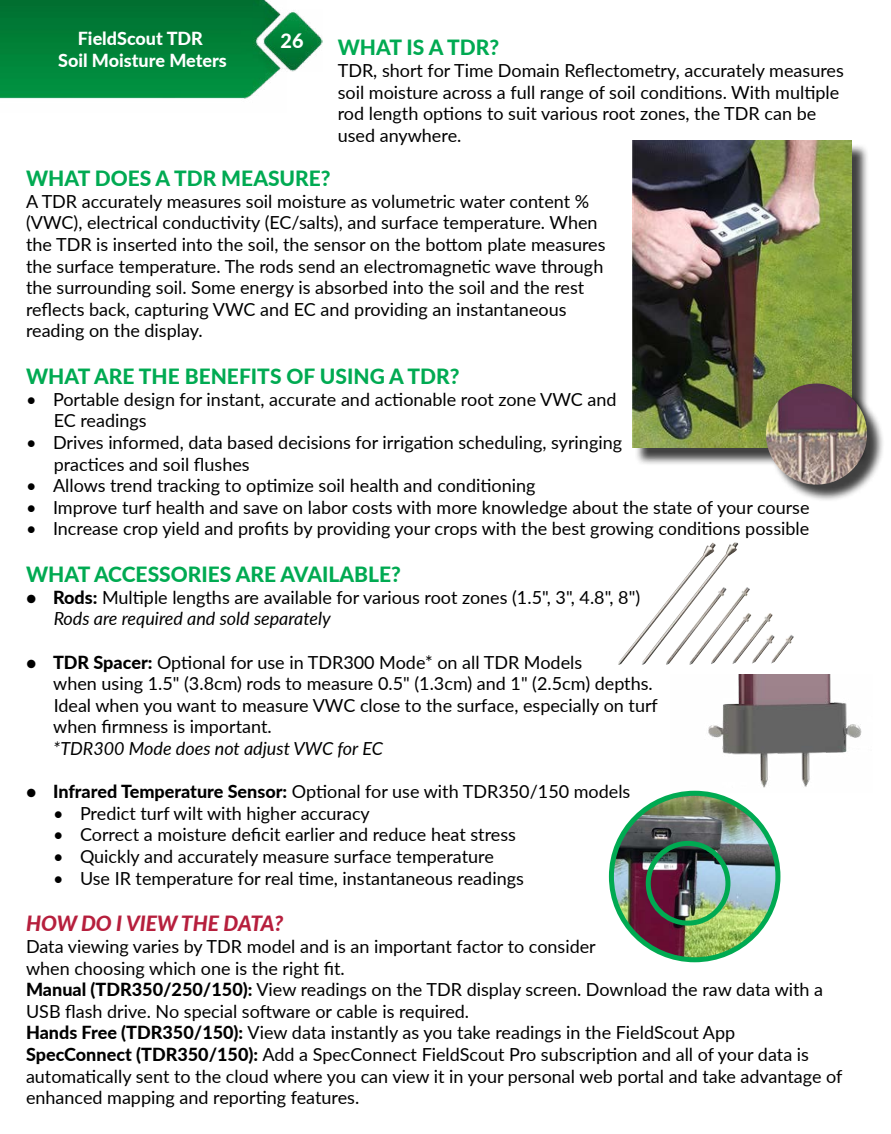
<style>
.page{position:relative;width:891px;height:1134px;background:#fff}
.page>*{position:absolute;margin:0;border:0;box-sizing:border-box;transform-origin:0 0}
.t1{font:800 21px "Lato";color:#00aa52}
.t2{font:italic 800 21px "Lato";color:#b61f3d}
.t3{font:800 19.8px "Lato";color:#fff}
.t4{font:18px/21.6px "Lato";color:#000}
.t5{font:italic 18px "Lato";color:#000}
.t6{font:800 18px/21.6px "Lato";color:#fff;text-align:center}
.s1{font-weight:800}
.s2{font-style:italic}
</style>
<div class="page">
<img style="left:0;top:0;width:278px;height:99px">
<img style="left:263px;top:10px;width:60px;height:61px">
<img style="left:618px;top:543px;width:176px;height:122px">
<img style="left:680px;top:674px;width:182px;height:118px">
<img style="left:611px;top:793px;width:167px;height:167px;border-radius:83px">
<div style="left:609px;top:791px;width:171px;height:171px;border:5px solid #00aa52;border-radius:50%"></div>
<div style="left:646px;top:841px;width:84px;height:85px;border:5px solid #00aa52;border-radius:50%"></div>
<div style="left:635px;top:143px;width:235px;height:323px;background:#000;opacity:.75"></div>
<img style="left:632px;top:141px;width:220px;height:307px">
<div style="left:768px;top:386px;width:117px;height:116px;background:#000;opacity:.75"></div>
<img style="left:766px;top:384px;width:101px;height:101px;border-radius:51px">
<p class="t6" style="left:58px;top:27px;width:170px">FieldScout TDR<br>Soil Moisture Meters</p>
<p class="t3" style="left:281px;top:27px;width:24px">26</p>
<p class="t1" style="left:338px;top:32px;width:163px">WHAT IS A TDR?</p>
<p class="t4" style="left:338px;top:59px;width:508px">TDR, short for Time Domain Reflectometry, accurately measures soil moisture across a full range of soil conditions. With multiple rod length options to suit various root zones, the TDR can be used anywhere.</p>
<p class="t1" style="left:26px;top:163px;width:306px">WHAT DOES A TDR MEASURE?</p>
<p class="t4" style="left:26px;top:190px;width:581px">A TDR accurately measures soil moisture as volumetric water content % (VWC), electrical conductivity (EC/salts), and surface temperature. When the TDR is inserted into the soil, the sensor on the bottom plate measures the surface temperature. The rods send an electromagnetic wave through the surrounding soil. Some energy is absorbed into the soil and the rest reflects back, capturing VWC and EC and providing an instantaneous reading on the display.</p>
<p class="t1" style="left:26px;top:361px;width:435px">WHAT ARE THE BENEFITS OF USING A TDR?</p>
<p class="t4" style="left:54px;top:388px;width:564px;text-indent:-28px">• Portable design for instant, accurate and actionable root zone VWC and<br>EC readings</p>
<p class="t4" style="left:54px;top:431px;width:570px;text-indent:-28px">• Drives informed, data based decisions for irrigation scheduling, syringing practices and soil flushes</p>
<p class="t4" style="left:26px;top:474px;width:511px">• Allows trend tracking to optimize soil health and conditioning</p>
<p class="t4" style="left:26px;top:496px;width:785px">• Improve turf health and save on labor costs with more knowledge about the state of your course</p>
<p class="t4" style="left:26px;top:517px;width:785px">• Increase crop yield and profits by providing your crops with the best growing conditions possible</p>
<p class="t1" style="left:26px;top:559px;width:376px">WHAT ACCESSORIES ARE AVAILABLE?</p>
<p class="t4" style="left:54px;top:586px;width:588px;text-indent:-28px"><span class="s1">• Rods:</span> Multiple lengths are available for various root zones (1.5", 3", 4.8", 8")<br><span class="s2">Rods are required and sold separately</span></p>
<p class="t4" style="left:53px;top:651px;width:606px;text-indent:-27px"><span class="s1">• TDR Spacer:</span> Optional for use in TDR300 Mode* on all TDR Models<br>when using 1.5" (3.8cm) rods to measure 0.5" (1.3cm) and 1" (2.5cm) depths.<br>Ideal when you want to measure VWC close to the surface, especially on turf when firmness is important.</p>
<p class="t5" style="left:53px;top:736px;width:331px">*TDR300 Mode does not adjust VWC for EC</p>
<p class="t4" style="left:26px;top:780px;width:606px"><span class="s1">• Infrared Temperature Sensor:</span> Optional for use with TDR350/150 models</p>
<p class="t4" style="left:53px;top:802px;width:318px">• Predict turf wilt with higher accuracy</p>
<p class="t4" style="left:53px;top:823px;width:465px">• Correct a moisture deficit earlier and reduce heat stress</p>
<p class="t4" style="left:53px;top:845px;width:442px">• Quickly and accurately measure surface temperature</p>
<p class="t4" style="left:53px;top:867px;width:472px">• Use IR temperature for real time, instantaneous readings</p>
<p class="t2" style="left:26px;top:908px;width:259px">HOW DO I VIEW THE DATA?</p>
<p class="t4" style="left:26px;top:935px;width:818px">Data viewing varies by TDR model and is an important factor to consider<br>when choosing which one is the right fit.<br><span class="s1">Manual (TDR350/250/150):</span> View readings on the TDR display screen. Download the raw data with a USB flash drive. No special software or cable is required.<br><span class="s1">Hands Free (TDR350/150):</span> View data instantly as you take readings in the FieldScout App <span class="s1">SpecConnect (TDR350/150):</span> Add a SpecConnect FieldScout Pro subscription and all of your data is automatically sent to the cloud where you can view it in your personal web portal and take advantage of enhanced mapping and reporting features.</p>
</div>
